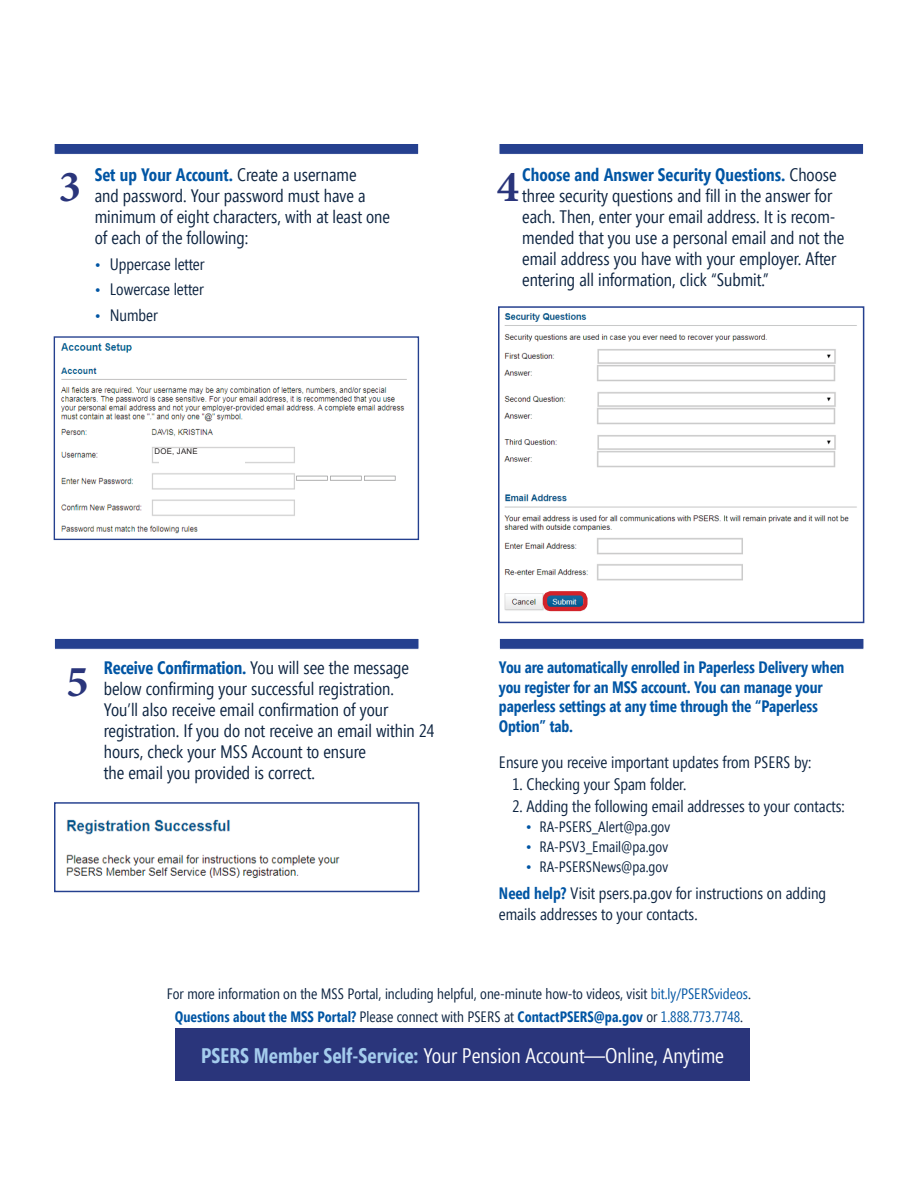
<style>
.page{position:relative;width:918px;height:1188px;background:#fff}
.page>*{position:absolute;margin:0;border:0;box-sizing:border-box;transform-origin:0 0}
.bullet_1{font:700 44.55px "Minion Pro";color:#2a357b}
.bullet_1-2{font:21px "Segoe Condensed";color:#fff}
.bullet_1-3{font:18px/21px "Segoe Condensed";color:#0c2340}
.bullet_1-4{font:16.5px/21px "Segoe Condensed";color:#0c2340}
.bullet_1-5{font:700 16.5px/19.8px "Segoe Condensed";letter-spacing:-.01em;color:#0055a4}
.bullet_1-6{font:15px "Segoe Condensed";color:#0c2340}
.bullet_1-7{font:700 15px "Segoe Condensed";color:#0055a4}
.t1{font:7.8px "Arial";letter-spacing:.035em;color:#231f20}
.s1{font-weight:700;color:#0055a4}
.s2{font-family:"Segoe UI";font-size:15px;color:#0055a4}
.s3{font-family:"Segoe UI";color:#0055a4}
.s4{color:#0055a4}
.s5{font-weight:400;color:#0c2340}
.s6{font-weight:400}
.s7{font-weight:700;color:#a4cced}
</style>
<div class="page">
<img style="left:60px;top:343px;width:347px;height:191px">
<div style="left:54px;top:336px;width:365px;height:204px;border:1px solid #25408f"></div>
<img style="left:504px;top:313px;width:353px;height:299px">
<div style="left:498px;top:306px;width:366px;height:317px;border:1px solid #25408f"></div>
<img style="left:66px;top:819px;width:274px;height:59px">
<div style="left:54px;top:802px;width:365px;height:90px;border:1px solid #25408f"></div>
<div style="left:176px;top:1029px;width:574px;height:52px;background:#2a357b"></div>
<div style="left:54px;top:143px;width:365px;height:12px;background:#25408f;border:1px solid #fff"></div>
<div style="left:499px;top:143px;width:365px;height:12px;background:#25408f;border:1px solid #fff"></div>
<div style="left:54px;top:638px;width:365px;height:12px;background:#25408f;border:1px solid #fff"></div>
<div style="left:543px;top:591px;width:45px;height:20px;border:4px solid #d2232a;border-radius:6px"></div>
<div style="left:159px;top:454px;width:86px;height:14px;background:#fff"></div>
<div style="left:499px;top:638px;width:365px;height:12px;background:#25408f;border:1px solid #fff"></div>
<p class="bullet_1" style="left:59px;top:155px;width:24px">3</p>
<p class="bullet_1-3" style="left:522px;top:164px;width:323px"><span class="s1">Choose and Answer Security Questions.</span> Choose three security questions and fill in the answer for each. Then, enter your email address. It is recom&shy;mended that you use a personal email and not the email address you have with your employer. After entering all information, click “Submit.”</p>
<p class="bullet_1-3" style="left:95px;top:164px;width:297px"><span class="s1">Set up Your Account.</span> Create a username<br>and password. Your password must have a minimum of eight characters, with at least one of each of the following:</p>
<p class="bullet_1-4" style="left:95px;top:254px;width:111px"><span class="s2">•</span> Uppercase letter</p>
<p class="bullet_1-4" style="left:95px;top:279px;width:111px"><span class="s2">•</span> Lowercase letter</p>
<p class="bullet_1-4" style="left:95px;top:305px;width:65px"><span class="s2">•</span> Number</p>
<p class="bullet_1" style="left:497px;top:155px;width:24px">4</p>
<p class="t1" style="left:155px;top:446px;width:45px">DOE, JANE</p>
<p class="bullet_1" style="left:66px;top:650px;width:24px">5</p>
<p class="bullet_1-3" style="left:104px;top:657px;width:332px"><span class="s1">Receive Confirmation.</span> You will see the message below confirming your successful registration.<br>You’ll also receive email confirmation of your registration. If you do not receive an email within 24 hours, check your MSS Account to ensure<br>the email you provided is correct.</p>
<p class="bullet_1-5" style="left:499px;top:657px;width:347px">You are automatically enrolled in Paperless Delivery when you register for an MSS account. You can manage your paperless settings at any time through the “Paperless Option” tab.</p>
<p class="bullet_1-4" style="left:499px;top:752px;width:314px">Ensure you receive important updates from PSERS by:</p>
<p class="bullet_1-4" style="left:512px;top:774px;width:175px">1. Checking your Spam folder.</p>
<p class="bullet_1-4" style="left:512px;top:795px;width:334px">2. Adding the following email addresses to your contacts:</p>
<p class="bullet_1-6" style="left:526px;top:817px;width:146px"><span class="s3">•</span> RA-PSERS_Alert@pa.gov</p>
<p class="bullet_1-6" style="left:526px;top:837px;width:144px"><span class="s3">•</span> RA-PSV3_Email@pa.gov</p>
<p class="bullet_1-6" style="left:526px;top:858px;width:144px"><span class="s3">•</span> RA-PSERSNews@pa.gov</p>
<p class="bullet_1-4" style="left:499px;top:883px;width:329px"><span class="s1">Need help?</span> Visit psers.pa.gov for instructions on adding emails addresses to your contacts.</p>
<p class="bullet_1-6" style="left:167px;top:985px;width:586px">For more information on the MSS Portal, including helpful, one-minute how-to videos, visit <span class="s4">bit.ly/PSERSvideos</span>.</p>
<p class="bullet_1-7" style="left:175px;top:1007px;width:570px">Questions about the MSS Portal? <span class="s5">Please connect with PSERS at</span> ContactPSERS@pa.gov <span class="s5">or</span> <span class="s6">1.888.773.7748</span><span class="s5">.</span></p>
<p class="bullet_1-2" style="left:201px;top:1042px;width:524px"><span class="s7">PSERS Member Self-Service:</span> Your Pension Account—Online, Anytime</p>
</div>
